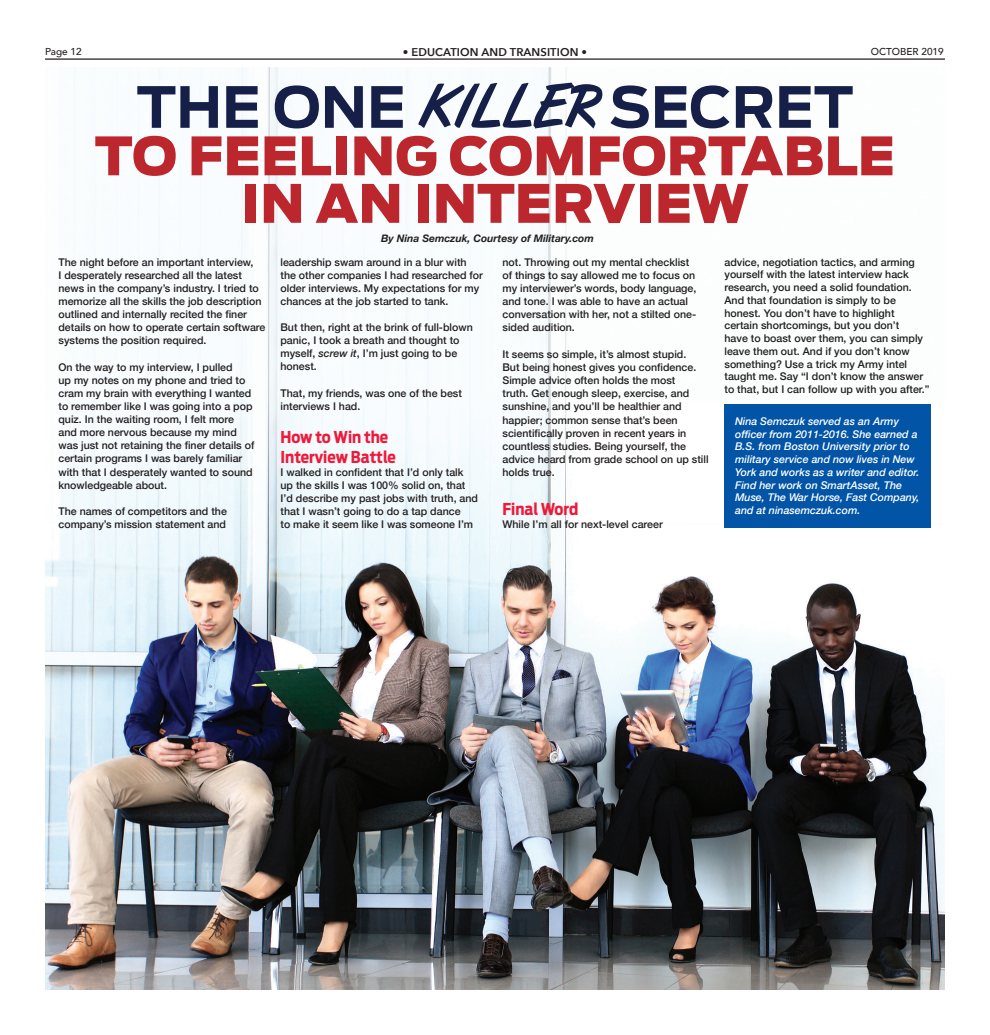
<style>
.page{position:relative;width:990px;height:1035px;background:#fff}
.page>*{position:absolute;margin:0;border:0;box-sizing:border-box;transform-origin:0 0}
.t1{font:700 56.25px "Ford Antenna";color:#151f48}
.t2{font:900 52.5px/47.5px "Ford Antenna";color:#bc272d;text-align:center}
.t3{font:700 16.25px/19.9px "Ford Antenna Cond";color:#ed1a3a}
.t4{font:600 11.25px "Avenir Next";letter-spacing:.01em;color:#231f20}
.t5{font:500 10.62px/13.1px "Helvetica Neue";color:#231f20}
.t6{font:italic 500 10.62px/12.8px "Helvetica Neue";color:#fff}
.t7{font:italic 700 10.38px "Helvetica Neue";color:#231f20}
.t8{font:500 10px "Avenir";color:#231f20}
.s1{font-family:"Art Brush";font-weight:400;font-size:60px}
.s2{font-style:italic}
</style>
<div class="page">
<hr style="left:45px;top:58px;width:900px;height:2px;background:#231f20">
<img style="left:45px;top:68px;width:900px;height:922px">
<div style="left:724px;top:405px;width:207px;height:123px;background:#0154a6"></div>
<p class="t8" style="left:45px;top:43px;width:38px">Page 12</p>
<p class="t4" style="left:403px;top:42px;width:186px">• EDUCATION AND TRANSITION •</p>
<p class="t8" style="left:871px;top:43px;width:74px">OCTOBER 2019</p>
<p class="t1" style="left:137px;top:57px;width:718px">THE ONE <span class="s1">KILLER</span> SECRET</p>
<p class="t2" style="left:95px;top:127px;width:802px">TO FEELING COMFORTABLE<br>IN AN INTERVIEW</p>
<p class="t7" style="left:381px;top:230px;width:214px">By Nina Semczuk, Courtesy of Military.com</p>
<p class="t5" style="left:58px;top:254px;width:208px">The night before an important interview,<br>I desperately researched all the latest news in the company’s industry. I tried to memorize all the skills the job description outlined and internally recited the finer details on how to operate certain software systems the position required.</p>
<p class="t5" style="left:58px;top:359px;width:197px">On the way to my interview, I pulled<br>up my notes on my phone and tried to cram my brain with everything I wanted to remember like I was going into a pop quiz. In the waiting room, I felt more and more nervous because my mind was just not retaining the finer details of certain programs I was barely familiar with that I desperately wanted to sound knowledgeable about.</p>
<p class="t5" style="left:58px;top:504px;width:170px">The names of competitors and the company’s mission statement and</p>
<p class="t5" style="left:280px;top:254px;width:204px">leadership swam around in a blur with the other companies I had researched for older interviews. My expectations for my chances at the job started to tank.</p>
<p class="t5" style="left:280px;top:320px;width:194px">But then, right at the brink of full-blown panic, I took a breath and thought to myself, <span class="s2">screw it</span>, I’m just going to be honest.</p>
<p class="t5" style="left:280px;top:385px;width:183px">That, my friends, was one of the best interviews I had.</p>
<p class="t3" style="left:280px;top:425px;width:117px">How to Win the<br>Interview Battle</p>
<p class="t5" style="left:280px;top:464px;width:199px">I walked in confident that I’d only talk up the skills I was 100% solid on, that I’d describe my past jobs with truth, and that I wasn’t going to do a tap dance<br>to make it seem like I was someone I’m</p>
<p class="t5" style="left:502px;top:254px;width:195px">not. Throwing out my mental checklist of things to say allowed me to focus on my interviewer’s words, body language, and tone. I was able to have an actual conversation with her, not a stilted one&shy;sided audition.</p>
<p class="t5" style="left:502px;top:347px;width:208px">It seems so simple, it’s almost stupid.<br>But being honest gives you confidence.<br>Simple advice often holds the most<br>truth. Get enough sleep, exercise, and sunshine, and you’ll be healthier and happier; common sense that’s been scientifically proven in recent years in countless studies. Being yourself, the advice heard from grade school on up still holds true.</p>
<p class="t3" style="left:502px;top:497px;width:77px">Final Word</p>
<p class="t5" style="left:502px;top:517px;width:162px">While I’m all for next-level career</p>
<p class="t5" style="left:724px;top:255px;width:206px;line-height:12.8px">advice, negotiation tactics, and arming yourself with the latest interview hack research, you need a solid foundation.<br>And that foundation is simply to be honest. You don’t have to highlight certain shortcomings, but you don’t<br>have to boast over them, you can simply leave them out. And if you don’t know something? Use a trick my Army intel taught me. Say “I don’t know the answer to that, but I can follow up with you after.”</p>
<p class="t6" style="left:735px;top:414px;width:186px">Nina Semczuk served as an Army officer from 2011-2016. She earned a B.S. from Boston University prior to military service and now lives in New York and works as a writer and editor.<br>Find her work on SmartAsset, The Muse, The War Horse, Fast Company, and at ninasemczuk.com.</p>
</div>
